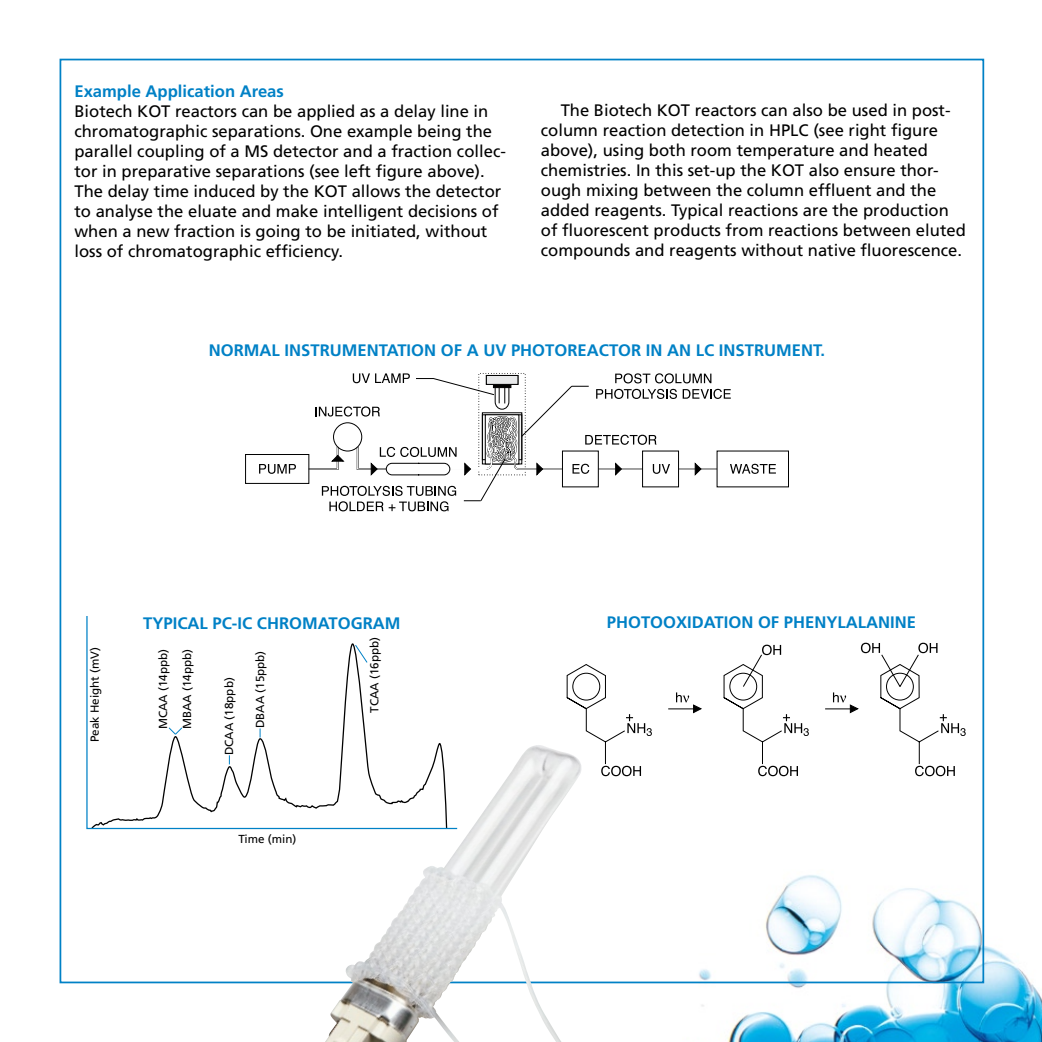
<style>
.page{position:relative;width:1042px;height:1042px;background:#fff}
.page>*{position:absolute;margin:0;border:0;box-sizing:border-box;transform-origin:0 0}
.t1{font:16.62px/19.9px "Frutiger";color:#000}
.t2{font:700 16.62px "Frutiger";color:#0081c6}
.t3{font:11.72px/24px "Frutiger";color:#000}
</style>
<div class="page">
<img style="left:683px;top:853px;width:359px;height:189px">
<svg style="left:259px;top:464px;width:37px;height:10px"></svg>
<div style="left:245px;top:454px;width:64px;height:30px;border:1px solid #000"></div>
<div style="left:716px;top:450px;width:73px;height:37px;background:#fff;border:1px solid #000"></div>
<svg style="left:307px;top:373px;width:469px;height:138px"></svg>
<svg style="left:566px;top:643px;width:399px;height:133px"></svg>
<svg style="left:86px;top:616px;width:355px;height:214px"></svg>
<svg style="left:354px;top:644px;width:14px;height:19px"></svg>
<svg style="left:168px;top:727px;width:15px;height:8px"></svg>
<img style="left:325px;top:745px;width:258px;height:297px">
<p class="t2" style="left:74px;top:82px;width:211px">EXAMPLE APPLICATION AREAS</p>
<p class="t1" style="left:74px;top:101px;width:433px">Biotech KOT reactors can be applied as a delay line in chromatographic separations. One example being the parallel coupling of a MS detector and a fraction collec&shy;tor in preparative separations (see left figure above).<br>The delay time induced by the KOT allows the detector to analyse the eluate and make intelligent decisions of when a new fraction is going to be initiated, without loss of chromatographic efficiency.</p>
<p class="t1" style="left:541px;top:100px;width:426px;text-indent:20px">The Biotech KOT reactors can also be used in post&shy;column reaction detection in HPLC (see right figure above), using both room temperature and heated chemistries. In this set-up the KOT also ensure thor&shy;ough mixing between the column effluent and the added reagents. Typical reactions are the production of fluorescent products from reactions between eluted compounds and reagents without native fluorescence.</p>
<p class="t2" style="left:209px;top:341px;width:618px">NORMAL INSTRUMENTATION OF A UV PHOTOREACTOR IN AN LC INSTRUMENT.</p>
<p class="t2" style="left:143px;top:613px;width:259px">TYPICAL PC-IC CHROMATOGRAM</p>
<p class="t2" style="left:607px;top:613px;width:270px">PHOTOOXIDATION OF PHENYLALANINE</p>
<p class="t3" style="left:83px;top:742px;width:97px;rotate:-90deg">Peak Height (mV)</p>
<p class="t3" style="left:151px;top:729px;width:82px;rotate:-90deg">MCAA (14ppb)<br>MBAA (14ppb)</p>
<p class="t3" style="left:217px;top:755px;width:79px;rotate:-90deg">DCAA (18ppb)</p>
<p class="t3" style="left:248px;top:728px;width:79px;rotate:-90deg">DBAA (15ppb)</p>
<p class="t3" style="left:239px;top:827px;width:59px">Time (min)</p>
<p class="t3" style="left:362px;top:713px;width:77px;rotate:-90deg">TCAA (16ppb)</p>
</div>
